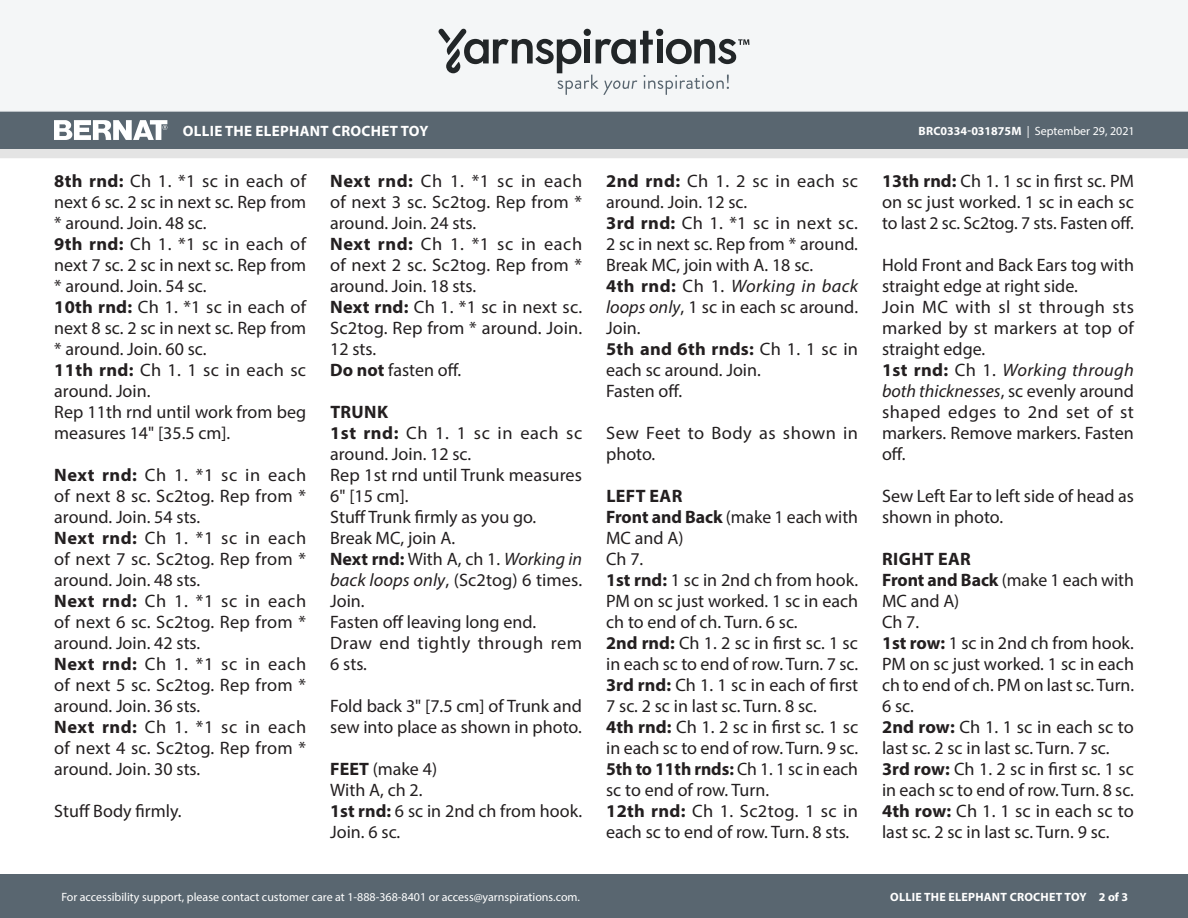
<style>
.page{position:relative;width:1188px;height:918px;background:#fff}
.page>*{position:absolute;margin:0;border:0;box-sizing:border-box;transform-origin:0 0}
.Body_-__With_auto_st{font:18px/21px "Myriad Pro";color:#231f20}
.Body_-__With_auto_st-2{font:18px/21px "Myriad Pro";letter-spacing:.025em;color:#231f20}
.Body_-_SUBHEADS{font:700 18px "Myriad Pro";letter-spacing:.02em;color:#231f20}
.t1{font:700 15px "Myriad Pro";letter-spacing:.02em;color:#fff}
.t2{font:12px "Myriad Pro";color:#fff}
.t3{font:700 12px "Myriad Pro";letter-spacing:.02em;color:#fff}
.s1{font-weight:700}
.s2{font-style:italic}
</style>
<div class="page">
<div style="left:0;top:875px;width:1188px;height:43px;background:#596670"></div>
<div style="left:0;top:149px;width:1188px;height:9px;background:#e4e4e4"></div>
<div style="left:0;top:111px;width:1188px;height:38px;background:#596670"></div>
<div style="left:0;top:0;width:1188px;height:112px;background:#f4f6f7"></div>
<svg style="left:438px;top:29px;width:311px;height:66px"></svg>
<svg style="left:54px;top:120px;width:113px;height:20px"></svg>
<p class="t1" style="left:183px;top:121px;width:247px">OLLIE THE ELEPHANT CROCHET TOY</p>
<p class="t2" style="left:919px;top:124px;width:218px"><span class="s1">BRC0334-031875M</span> | September 29, 2021</p>
<p class="Body_-__With_auto_st" style="left:54px;top:170px;width:253px;text-align:justify"><span class="s1">8th rnd:</span> Ch 1. *1 sc in each of next 6 sc. 2 sc in next sc. Rep from * around. Join. 48 sc.</p>
<p class="Body_-__With_auto_st" style="left:54px;top:233px;width:253px;text-align:justify"><span class="s1">9th rnd:</span> Ch 1. *1 sc in each of next 7 sc. 2 sc in next sc. Rep from * around. Join. 54 sc.</p>
<p class="Body_-__With_auto_st" style="left:54px;top:296px;width:253px;text-align:justify"><span class="s1">10th rnd:</span> Ch 1. *1 sc in each of next 8 sc. 2 sc in next sc. Rep from * around. Join. 60 sc.</p>
<p class="Body_-__With_auto_st" style="left:54px;top:359px;width:253px"><span class="s1">11th rnd:</span> Ch 1. 1 sc in each sc around. Join.</p>
<p class="Body_-__With_auto_st" style="left:54px;top:401px;width:253px">Rep 11th rnd until work from beg measures 14" [35.5 cm].</p>
<p class="Body_-__With_auto_st" style="left:54px;top:464px;width:253px;text-align:justify"><span class="s1">Next rnd:</span> Ch 1. *1 sc in each of next 8 sc. Sc2tog. Rep from * around. Join. 54 sts.</p>
<p class="Body_-__With_auto_st" style="left:54px;top:527px;width:253px;text-align:justify"><span class="s1">Next rnd:</span> Ch 1. *1 sc in each of next 7 sc. Sc2tog. Rep from * around. Join. 48 sts.</p>
<p class="Body_-__With_auto_st" style="left:54px;top:590px;width:253px;text-align:justify"><span class="s1">Next rnd:</span> Ch 1. *1 sc in each of next 6 sc. Sc2tog. Rep from * around. Join. 42 sts.</p>
<p class="Body_-__With_auto_st" style="left:54px;top:653px;width:253px;text-align:justify"><span class="s1">Next rnd:</span> Ch 1. *1 sc in each of next 5 sc. Sc2tog. Rep from * around. Join. 36 sts.</p>
<p class="Body_-__With_auto_st" style="left:54px;top:716px;width:253px;text-align:justify"><span class="s1">Next rnd:</span> Ch 1. *1 sc in each of next 4 sc. Sc2tog. Rep from * around. Join. 30 sts.</p>
<p class="Body_-__With_auto_st" style="left:54px;top:800px;width:129px">Stuff Body firmly.</p>
<p class="Body_-__With_auto_st" style="left:882px;top:170px;width:253px;text-align:justify"><span class="s1">13th rnd:</span> Ch 1. 1 sc in first sc. PM on sc just worked. 1 sc in each sc to last 2 sc. Sc2tog. 7 sts. Fasten off.</p>
<p class="Body_-__With_auto_st" style="left:882px;top:254px;width:253px">Hold Front and Back Ears tog with straight edge at right side.</p>
<p class="Body_-__With_auto_st" style="left:882px;top:296px;width:253px;text-align:justify">Join MC with sl st through sts marked by st markers at top of straight edge.</p>
<p class="Body_-__With_auto_st" style="left:882px;top:359px;width:253px;text-align:justify"><span class="s1">1st rnd:</span> Ch 1. <span class="s2">Working through both thicknesses</span>, sc evenly around shaped edges to 2nd set of st markers. Remove markers. Fasten off.</p>
<p class="Body_-__With_auto_st" style="left:882px;top:485px;width:253px">Sew Left Ear to left side of head as shown in photo.</p>
<p class="Body_-_SUBHEADS" style="left:882px;top:547px;width:90px">RIGHT EAR</p>
<p class="Body_-__With_auto_st" style="left:882px;top:569px;width:253px"><span class="s1">Front and Back</span> (make 1 each with<br>MC and A)</p>
<p class="Body_-__With_auto_st" style="left:882px;top:611px;width:39px">Ch 7.</p>
<p class="Body_-__With_auto_st" style="left:882px;top:632px;width:254px;text-align:justify"><span class="s1">1st row:</span> 1 sc in 2nd ch from hook.<br>PM on sc just worked. 1 sc in each ch to end of ch. PM on last sc. Turn.<br>6 sc.</p>
<p class="Body_-__With_auto_st" style="left:882px;top:716px;width:253px"><span class="s1">2nd row:</span> Ch 1. 1 sc in each sc to last sc. 2 sc in last sc. Turn. 7 sc.</p>
<p class="Body_-__With_auto_st" style="left:882px;top:758px;width:253px"><span class="s1">3rd row:</span> Ch 1. 2 sc in first sc. 1 sc in each sc to end of row. Turn. 8 sc.</p>
<p class="Body_-__With_auto_st" style="left:882px;top:800px;width:253px"><span class="s1">4th row:</span> Ch 1. 1 sc in each sc to last sc. 2 sc in last sc. Turn. 9 sc.</p>
<p class="Body_-__With_auto_st" style="left:330px;top:170px;width:253px;text-align:justify"><span class="s1">Next rnd:</span> Ch 1. *1 sc in each of next 3 sc. Sc2tog. Rep from * around. Join. 24 sts.</p>
<p class="Body_-__With_auto_st" style="left:330px;top:233px;width:253px;text-align:justify"><span class="s1">Next rnd:</span> Ch 1. *1 sc in each of next 2 sc. Sc2tog. Rep from * around. Join. 18 sts.</p>
<p class="Body_-__With_auto_st" style="left:330px;top:296px;width:254px;text-align:justify"><span class="s1">Next rnd:</span> Ch 1. *1 sc in next sc.<br>Sc2tog. Rep from * around. Join.<br>12 sts.</p>
<p class="Body_-__With_auto_st" style="left:330px;top:359px;width:133px"><span class="s1">Do not</span> fasten off.</p>
<p class="Body_-_SUBHEADS" style="left:330px;top:400px;width:59px">TRUNK</p>
<p class="Body_-__With_auto_st" style="left:330px;top:422px;width:254px"><span class="s1">1st rnd:</span> Ch 1. 1 sc in each sc around. Join. 12 sc.</p>
<p class="Body_-__With_auto_st" style="left:330px;top:464px;width:253px">Rep 1st rnd until Trunk measures<br>6" [15 cm].</p>
<p class="Body_-__With_auto_st" style="left:330px;top:506px;width:208px">Stuff Trunk firmly as you go.</p>
<p class="Body_-__With_auto_st" style="left:330px;top:527px;width:126px">Break MC, join A.</p>
<p class="Body_-__With_auto_st" style="left:330px;top:548px;width:253px;text-align:justify"><span class="s1">Next rnd:</span> With A, ch 1. <span class="s2">Working in back loops only</span>, (Sc2tog) 6 times.<br>Join.</p>
<p class="Body_-__With_auto_st" style="left:330px;top:611px;width:207px">Fasten off leaving long end.</p>
<p class="Body_-__With_auto_st-2" style="left:330px;top:632px;width:253px">Draw end tightly through rem<br>6 sts.</p>
<p class="Body_-__With_auto_st" style="left:330px;top:695px;width:253px">Fold back 3" [7.5 cm] of Trunk and sew into place as shown in photo.</p>
<p class="Body_-__With_auto_st" style="left:330px;top:758px;width:108px"><span class="s1">FEET</span> (make 4)</p>
<p class="Body_-__With_auto_st" style="left:330px;top:779px;width:94px">With A, ch 2.</p>
<p class="Body_-__With_auto_st" style="left:330px;top:800px;width:253px"><span class="s1">1st rnd:</span> 6 sc in 2nd ch from hook.<br>Join. 6 sc.</p>
<p class="Body_-__With_auto_st" style="left:606px;top:170px;width:253px"><span class="s1">2nd rnd:</span> Ch 1. 2 sc in each sc around. Join. 12 sc.</p>
<p class="Body_-__With_auto_st" style="left:606px;top:212px;width:253px;text-align:justify"><span class="s1">3rd rnd:</span> Ch 1. *1 sc in next sc.<br>2 sc in next sc. Rep from * around.<br>Break MC, join with A. 18 sc.</p>
<p class="Body_-__With_auto_st" style="left:606px;top:275px;width:254px;text-align:justify"><span class="s1">4th rnd:</span> Ch 1. <span class="s2">Working in back loops only</span>, 1 sc in each sc around.<br>Join.</p>
<p class="Body_-__With_auto_st" style="left:606px;top:338px;width:253px"><span class="s1">5th and 6th rnds:</span> Ch 1. 1 sc in each sc around. Join.</p>
<p class="Body_-__With_auto_st" style="left:606px;top:380px;width:77px">Fasten off.</p>
<p class="Body_-__With_auto_st-2" style="left:606px;top:422px;width:254px">Sew Feet to Body as shown in photo.</p>
<p class="Body_-_SUBHEADS" style="left:606px;top:484px;width:78px">LEFT EAR</p>
<p class="Body_-__With_auto_st" style="left:606px;top:506px;width:253px"><span class="s1">Front and Back</span> (make 1 each with<br>MC and A)</p>
<p class="Body_-__With_auto_st" style="left:606px;top:548px;width:39px">Ch 7.</p>
<p class="Body_-__With_auto_st" style="left:606px;top:569px;width:253px;text-align:justify"><span class="s1">1st rnd:</span> 1 sc in 2nd ch from hook.<br>PM on sc just worked. 1 sc in each ch to end of ch. Turn. 6 sc.</p>
<p class="Body_-__With_auto_st" style="left:606px;top:632px;width:253px"><span class="s1">2nd rnd:</span> Ch 1. 2 sc in first sc. 1 sc in each sc to end of row. Turn. 7 sc.</p>
<p class="Body_-__With_auto_st" style="left:606px;top:674px;width:254px"><span class="s1">3rd rnd:</span> Ch 1. 1 sc in each of first<br>7 sc. 2 sc in last sc. Turn. 8 sc.</p>
<p class="Body_-__With_auto_st" style="left:606px;top:716px;width:254px"><span class="s1">4th rnd:</span> Ch 1. 2 sc in first sc. 1 sc in each sc to end of row. Turn. 9 sc.</p>
<p class="Body_-__With_auto_st" style="left:606px;top:758px;width:253px"><span class="s1">5th to 11th rnds:</span> Ch 1. 1 sc in each sc to end of row. Turn.</p>
<p class="Body_-__With_auto_st" style="left:606px;top:800px;width:253px"><span class="s1">12th rnd:</span> Ch 1. Sc2tog. 1 sc in each sc to end of row. Turn. 8 sts.</p>
<p class="t2" style="left:61px;top:889px;width:520px">For accessibility support, please contact customer care at 1-888-368-8401 or access@yarnspirations.com.</p>
<p class="t3" style="left:890px;top:889px;width:239px">OLLIE THE ELEPHANT CROCHET TOY 2 of 3</p>
</div>
